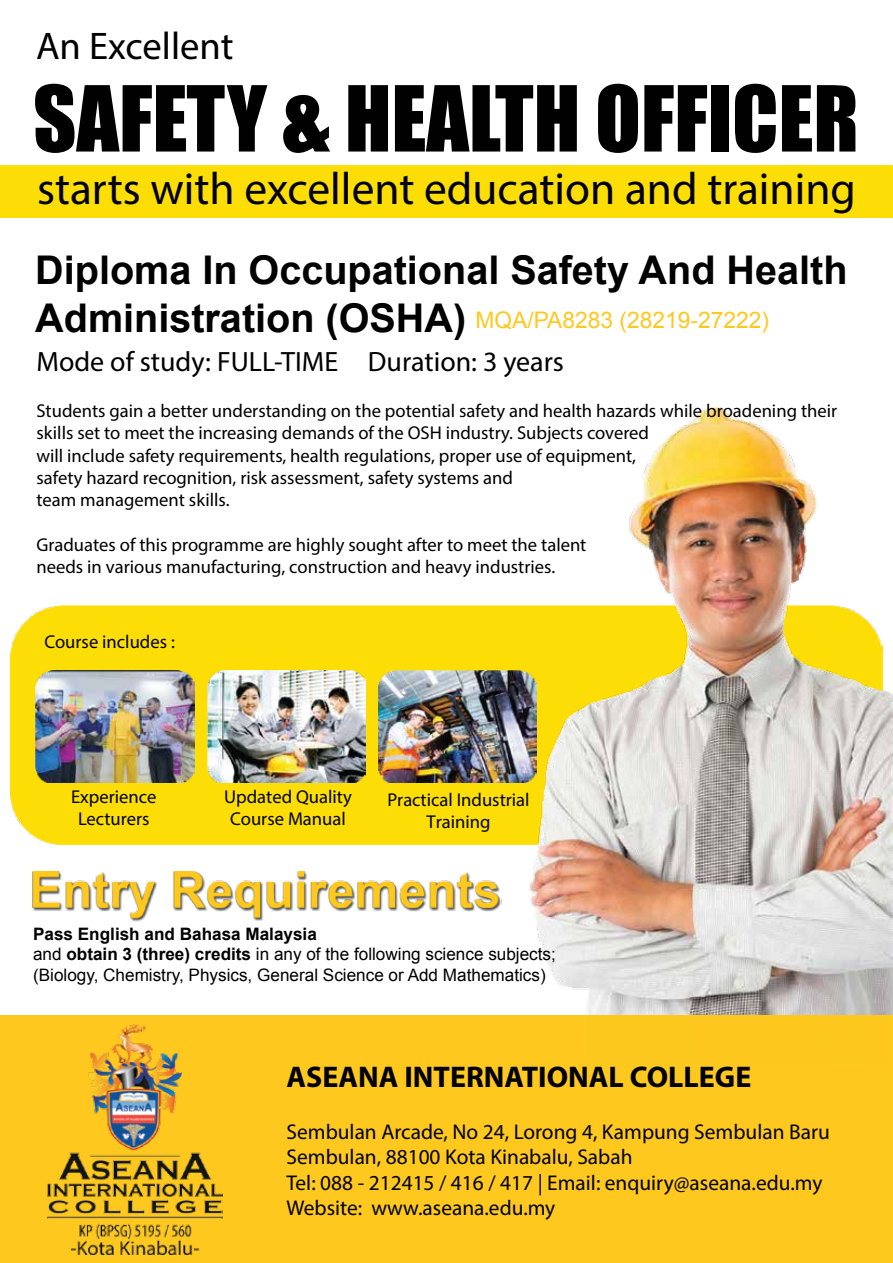
<style>
.page{position:relative;width:893px;height:1263px;background:#fff}
.page>*{position:absolute;margin:0;border:0;box-sizing:border-box;transform-origin:0 0}
.t1{font:84px "Impact";color:#010101}
.t2{font:45.45px "Myriad Pro";color:#010101}
.t3{font:700 39.6px "Arial";color:#010101}
.t4{font:38.7px "Myriad Pro";color:#010101}
.t5{font:700 30px "Myriad Pro";color:#010101}
.t6{font:28.05px "Myriad Pro";color:#010101}
.t7{font:22.8px "Arial";color:#fdc81f}
.t8{font:21.3px/25.7px "Myriad Pro";color:#010101}
.t9{font:18.6px/22.4px "Myriad Pro";color:#010101;text-align:center}
.t10{font:17.1px/20.5px "Arial";color:#010101}
.s1{font-weight:700;font-size:39.6px;color:#010101}
.s2{font-weight:700}
</style>
<div class="page">
<div style="left:11px;top:606px;width:518px;height:238px;background:#fcde06"></div>
<img style="left:529px;top:407px;width:364px;height:608px">
<div style="left:0;top:1015px;width:893px;height:248px;background:#fec81e"></div>
<div style="left:0;top:165px;width:893px;height:52px;background:#fcde06"></div>
<img style="left:32px;top:871px;width:470px;height:50px">
<img style="left:35px;top:671px;width:159px;height:112px">
<img style="left:207px;top:671px;width:158px;height:111px">
<img style="left:378px;top:671px;width:159px;height:111px">
<img style="left:48px;top:1024px;width:175px;height:231px">
<h3 class="t4" style="left:36px;top:22px;width:199px">An Excellent</h3>
<h1 class="t1" style="left:33px;top:53px;width:827px">SAFETY &amp; HEALTH OFFICER</h1>
<h2 class="t2" style="left:37px;top:161px;width:820px">starts with excellent education and training</h2>
<h3 class="t3" style="left:35px;top:244px;width:814px">Diploma In Occupational Safety And Health</h3>
<p class="t7" style="left:35px;top:305px;width:735px"><span class="s1">Administration (OSHA)</span> MQA/PA8283 (28219-27222)</p>
<h3 class="t6" style="left:36px;top:345px;width:529px">Mode of study: FULL-TIME Duration: 3 years</h3>
<p class="t9" style="left:37px;top:399px;width:802px;text-align:left">Students gain a better understanding on the potential safety and health hazards while broadening their skills set to meet the increasing demands of the OSH industry. Subjects covered<br>will include safety requirements, health regulations, proper use of equipment,<br>safety hazard recognition, risk assessment, safety systems and<br>team management skills.</p>
<p class="t9" style="left:37px;top:533px;width:551px;text-align:left">Graduates of this programme are highly sought after to meet the talent needs in various manufacturing, construction and heavy industries.</p>
<p class="t9" style="left:45px;top:630px;width:132px">Course includes :</p>
<p class="t9" style="left:224px;top:785px;width:129px">Updated Quality<br>Course Manual</p>
<p class="t9" style="left:71px;top:785px;width:87px">Experience<br>Lecturers</p>
<p class="t9" style="left:387px;top:788px;width:144px">Practical Industrial<br>Training</p>
<p class="t10" style="left:33px;top:923px;width:524px"><span class="s2">Pass English and Bahasa Malaysia<br></span>and <span class="s2">obtain 3 (three) credits</span> in any of the following science subjects; (Biology, Chemistry, Physics, General Science or Add Mathematics)</p>
<h3 class="t5" style="left:286px;top:1057px;width:466px">ASEANA INTERNATIONAL COLLEGE</h3>
<p class="t8" style="left:286px;top:1118px;width:545px">Sembulan Arcade, No 24, Lorong 4, Kampung Sembulan Baru Sembulan, 88100 Kota Kinabalu, Sabah<br>Tel: 088 - 212415 / 416 / 417 | Email: enquiry@aseana.edu.my Website: www.aseana.edu.my</p>
</div>
